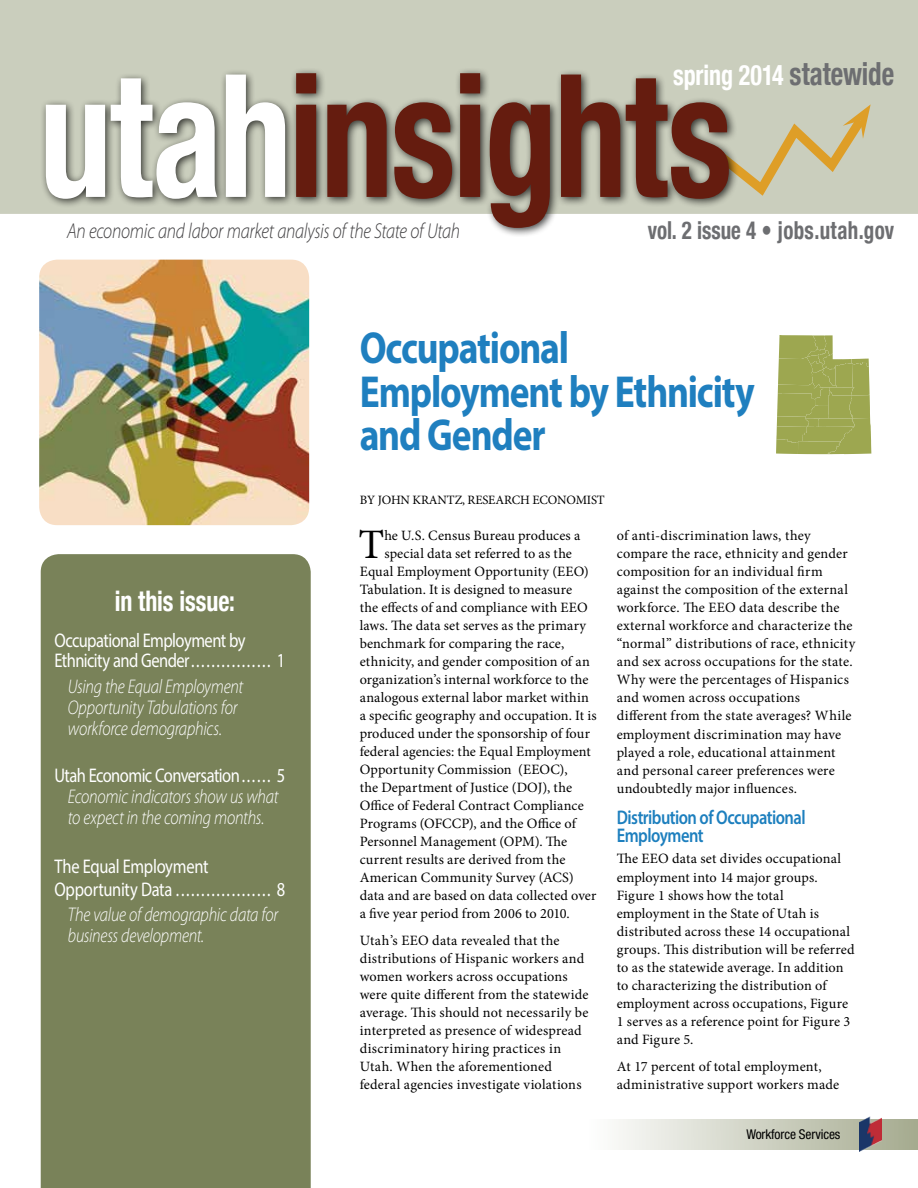
<style>
.page{position:relative;width:918px;height:1188px;background:#fff}
.page>*{position:absolute;margin:0;border:0;box-sizing:border-box;transform-origin:0 0}
.t1{font:700 condensed 171.3px "Helvetica Neue";letter-spacing:-.02em;color:#651c0f;scale:.85 1}
.t2{font:700 45px/43.5px "Myriad Pro";letter-spacing:-.03em;color:#1f7fbf;scale:.83 1}
.t3{font:42px "Minion Pro";color:#000}
.t4{font:700 condensed 28.35px "Helvetica Neue";color:#fff;scale:.85 1}
.t5{font:700 condensed 24.75px "Helvetica Neue";letter-spacing:.01em;color:#6d6e71;scale:.85 1}
.t6{font:italic 300 21.6px "Myriad Pro";letter-spacing:-.015em;color:#414042;scale:.83 1}
.t7{font:italic 300 19.8px/21px "Myriad Pro";letter-spacing:-.015em;color:#fff;scale:.83 1}
.t8{font:19.8px/19.8px "Myriad Pro";letter-spacing:-.03em;color:#fff;scale:.83 1}
.t9{font:600 19.8px/18.1px "Myriad Pro";letter-spacing:-.03em;color:#1d7fbe;scale:.83 1}
.t10{font:14.25px/18px "Minion Pro";letter-spacing:.01em;color:#000}
.t11{font:condensed 13.5px "Helvetica Neue";letter-spacing:-.01em;color:#000}
.t12{font:12.75px "Minion Pro";letter-spacing:-.01em;color:#000}
.s1{font-size:31.8px;color:#6d6e71}
.s2{color:#fff}
</style>
<div class="page">
<div style="left:510px;top:1119px;width:408px;height:30px;background:linear-gradient(to right,#fff,#a9ae93)"></div>
<div style="left:41px;top:554px;width:270px;height:634px;background:#798259"></div>
<div style="left:0;top:0;width:918px;height:214px;background:#cacebd"></div>
<svg style="left:739px;top:104px;width:134px;height:99px;background:#ccc6a6"></svg>
<div style="left:40px;top:67px;width:699px;height:171px;background:#000;opacity:.75"></div>
<img style="left:860px;top:1117px;width:21px;height:35px">
<img style="left:39px;top:260px;width:270px;height:265px">
<svg style="left:776px;top:335px;width:95px;height:120px;background:#aab267"></svg>
<h3 class="t4" style="left:673px;top:52px;width:262px">spring 2014 <span class="s1">statewide</span></h3>
<h1 class="t1" style="left:39px;top:-6px;width:817px"><span class="s2">utah</span>insights</h1>
<h3 class="t6" style="left:67px;top:219px;width:475px">An economic and labor market analysis of the State of Utah</h3>
<h3 class="t5" style="left:648px;top:209px;width:291px">vol. 2 issue 4 • jobs.utah.gov</h3>
<h2 class="t2" style="left:360px;top:325px;width:477px">Occupational<br>Employment by Ethnicity and Gender</h2>
<h3 class="t4" style="left:115px;top:578px;width:143px">in this issue:</h3>
<h3 class="t8" style="left:54px;top:630px;width:280px">Occupational Employment by<br>Ethnicity and Gender................ 1</h3>
<h3 class="t7" style="left:68px;top:676px;width:213px">Using the Equal Employment<br>Opportunity Tabulations for workforce demographics.</h3>
<h3 class="t8" style="left:54px;top:765px;width:280px">Utah Economic Conversation...... 5</h3>
<h3 class="t7" style="left:68px;top:786px;width:256px">Economic indicators show us what to expect in the coming months.</h3>
<h3 class="t8" style="left:54px;top:855px;width:280px;line-height:22.5px">The Equal Employment<br>Opportunity Data ................... 8</h3>
<h3 class="t7" style="left:68px;top:905px;width:255px">The value of demographic data for business development.</h3>
<p class="t12" style="left:360px;top:492px;width:247px">BY JOHN KRANTZ, RESEARCH ECONOMIST</p>
<h3 class="t3" style="left:359px;top:516px;width:27px">T</h3>
<p class="t10" style="left:384px;top:526px;width:197px">he U.S. Census Bureau produces a</p>
<p class="t10" style="left:384px;top:544px;width:189px">special data set referred to as the</p>
<p class="t10" style="left:360px;top:562px;width:230px">Equal Employment Opportunity (EEO)</p>
<p class="t10" style="left:360px;top:580px;width:214px">Tabulation. It is designed to measure</p>
<p class="t10" style="left:360px;top:598px;width:229px">the effects of and compliance with EEO</p>
<p class="t10" style="left:360px;top:616px;width:228px">laws. The data set serves as the primary</p>
<p class="t10" style="left:360px;top:634px;width:206px">benchmark for comparing the race,</p>
<p class="t10" style="left:360px;top:652px;width:232px">ethnicity, and gender composition of an</p>
<p class="t10" style="left:360px;top:670px;width:230px">organization’s internal workforce to the</p>
<p class="t10" style="left:360px;top:688px;width:231px">analogous external labor market within</p>
<p class="t10" style="left:360px;top:706px;width:239px">a specific geography and occupation. It is</p>
<p class="t10" style="left:360px;top:724px;width:232px">produced under the sponsorship of four</p>
<p class="t10" style="left:360px;top:742px;width:233px">federal agencies: the Equal Employment</p>
<p class="t10" style="left:360px;top:760px;width:209px">Opportunity Commission (EEOC),</p>
<p class="t10" style="left:360px;top:779px;width:214px">the Department of Justice (DOJ), the</p>
<p class="t10" style="left:360px;top:797px;width:226px">Office of Federal Contract Compliance</p>
<p class="t10" style="left:360px;top:815px;width:218px">Programs (OFCCP), and the Office of</p>
<p class="t10" style="left:360px;top:833px;width:209px">Personnel Management (OPM). The</p>
<p class="t10" style="left:360px;top:851px;width:207px">current results are derived from the</p>
<p class="t10" style="left:360px;top:869px;width:215px">American Community Survey (ACS)</p>
<p class="t10" style="left:360px;top:887px;width:238px">data and are based on data collected over</p>
<p class="t10" style="left:360px;top:905px;width:212px">a five year period from 2006 to 2010.</p>
<p class="t10" style="left:360px;top:931px;width:230px">Utah’s EEO data revealed that the distributions of Hispanic workers and women workers across occupations were quite different from the statewide average. This should not necessarily be interpreted as presence of widespread discriminatory hiring practices in Utah. When the aforementioned federal agencies investigate violations</p>
<p class="t10" style="left:617px;top:526px;width:240px">of anti-discrimination laws, they compare the race, ethnicity and gender composition for an individual firm against the composition of the external workforce. The EEO data describe the external workforce and characterize the “normal” distributions of race, ethnicity and sex across occupations for the state.<br>Why were the percentages of Hispanics and women across occupations<br>different from the state averages? While employment discrimination may have played a role, educational attainment and personal career preferences were undoubtedly major influences.</p>
<h3 class="t9" style="left:617px;top:808px;width:229px">Distribution of Occupational<br>Employment</h3>
<p class="t10" style="left:617px;top:850px;width:240px">The EEO data set divides occupational employment into 14 major groups.<br>Figure 1 shows how the total employment in the State of Utah is distributed across these 14 occupational groups. This distribution will be referred to as the statewide average. In addition to characterizing the distribution of employment across occupations, Figure 1 serves as a reference point for Figure 3 and Figure 5.</p>
<p class="t10" style="left:617px;top:1057px;width:224px">At 17 percent of total employment, administrative support workers made</p>
<p class="t11" style="left:746px;top:1126px;width:96px">Workforce Services</p>
</div>
